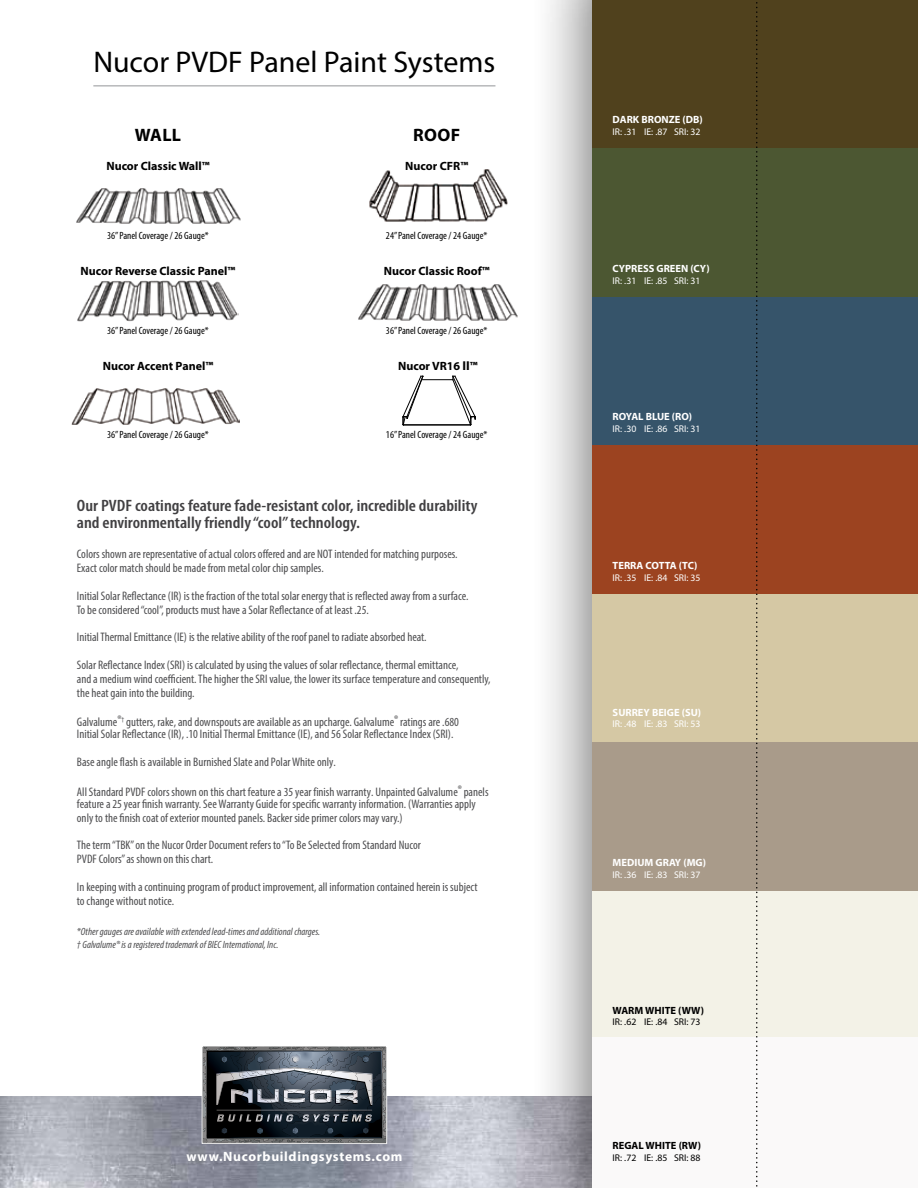
<style>
.page{position:relative;width:918px;height:1188px;background:#fff}
.page>*{position:absolute;margin:0;border:0;box-sizing:border-box;transform-origin:0 0}
.t1{font:30px "Myriad Pro";color:#000}
.t2{font:700 18px "Myriad Pro";letter-spacing:.02em;color:#000}
.t3{font:600 condensed 16.5px/16.5px "Myriad Pro";color:#414042;scale:1.1 1}
.t4{font:700 13.5px "Myriad Pro";letter-spacing:.05em;color:#fff}
.t5{font:condensed 12.3px/13.8px "Myriad Pro";color:#4d4d4f}
.t6{font:700 12px "Myriad Pro";color:#000}
.t7{font:condensed 10.5px "Myriad Pro";color:#000}
.t8{font:italic condensed 10.5px/13.5px "Myriad Pro";color:#4d4d4f}
.t9{font:700 10.5px "Myriad Pro";color:#fff}
.t10{font:700 10.5px "Myriad Pro";color:#000}
.t11{font:9.75px "Myriad Pro";color:#fff}
.t12{font:9.75px "Myriad Pro";color:#000}
.s1{font-size:12.9px}
</style>
<div class="page">
<img style="left:0;top:1096px;width:527px;height:92px">
<div style="left:527px;top:0;width:197px;height:1188px;background:#000;opacity:.5"></div>
<div style="left:592px;top:0;width:326px;height:149px;background:#50411d"></div>
<div style="left:592px;top:148px;width:326px;height:149px;background:#4c5732"></div>
<div style="left:592px;top:297px;width:326px;height:148px;background:#36546a"></div>
<div style="left:592px;top:446px;width:326px;height:148px;background:#9c4320"></div>
<div style="left:592px;top:594px;width:326px;height:148px;background:#d5c8a4"></div>
<div style="left:592px;top:743px;width:326px;height:148px;background:#a99b8a"></div>
<div style="left:592px;top:891px;width:326px;height:148px;background:#f3f2e7"></div>
<div style="left:592px;top:1038px;width:326px;height:150px;background:#faf9f9"></div>
<svg style="left:756px;top:2px;width:2px;height:1185px"></svg>
<svg style="left:204px;top:1048px;width:181px;height:94px;background:#444a52"></svg>
<div style="left:202px;top:1046px;width:185px;height:98px;border:1px solid #fff"></div>
<hr style="left:422px;top:379px;width:31px;height:1px;background:#000">
<hr style="left:403px;top:425px;width:67px;height:1px;background:#000">
<hr style="left:403px;top:424px;width:67px;height:1px;background:#000">
<svg style="left:452px;top:376px;width:24px;height:49px"></svg>
<svg style="left:402px;top:376px;width:22px;height:49px"></svg>
<img style="left:358px;top:284px;width:160px;height:37px">
<img style="left:77px;top:280px;width:162px;height:42px">
<img style="left:369px;top:169px;width:139px;height:53px">
<img style="left:76px;top:188px;width:165px;height:36px">
<img style="left:72px;top:388px;width:167px;height:37px">
<hr style="left:93px;top:86px;width:402px;height:1px;background:#939598">
<h1 class="t1" style="left:93px;top:43px;width:404px">Nucor PVDF Panel Paint Systems</h1>
<h2 class="t2" style="left:135px;top:123px;width:48px">WALL</h2>
<h2 class="t2" style="left:413px;top:123px;width:48px">ROOF</h2>
<p class="t6" style="left:106px;top:158px;width:105px">Nucor Classic Wall™</p>
<p class="t6" style="left:405px;top:158px;width:64px">Nucor CFR™</p>
<p class="t7" style="left:107px;top:229px;width:103px">36” Panel Coverage / 26 Gauge*</p>
<p class="t7" style="left:386px;top:229px;width:103px">24” Panel Coverage / 24 Gauge*</p>
<p class="t6" style="left:81px;top:263px;width:156px">Nucor Reverse Classic Panel™</p>
<p class="t6" style="left:384px;top:263px;width:107px">Nucor Classic Roof™</p>
<p class="t7" style="left:107px;top:324px;width:103px">36” Panel Coverage / 26 Gauge*</p>
<p class="t7" style="left:386px;top:324px;width:103px">36” Panel Coverage / 26 Gauge*</p>
<p class="t6" style="left:103px;top:358px;width:112px">Nucor Accent Panel™</p>
<p class="t6" style="left:398px;top:358px;width:81px">Nucor VR16 <span class="s1">II</span>™</p>
<p class="t7" style="left:107px;top:428px;width:103px">36” Panel Coverage / 26 Gauge*</p>
<p class="t7" style="left:386px;top:428px;width:103px">16” Panel Coverage / 24 Gauge*</p>
<h3 class="t3" style="left:77px;top:497px;width:366px">Our PVDF coatings feature fade-resistant color, incredible durability and environmentally friendly “cool” technology.</h3>
<p class="t5" style="left:77px;top:547px;width:382px">Colors shown are representative of actual colors offered and are NOT intended for matching purposes.<br>Exact color match should be made from metal color chip samples.</p>
<p class="t5" style="left:77px;top:589px;width:393px">Initial Solar Reflectance (IR) is the fraction of the total solar energy that is reflected away from a surface.<br>To be considered “cool”, products must have a Solar Reflectance of at least .25.</p>
<p class="t5" style="left:77px;top:630px;width:351px">Initial Thermal Emittance (IE) is the relative ability of the roof panel to radiate absorbed heat.</p>
<p class="t5" style="left:77px;top:658px;width:415px">Solar Reflectance Index (SRI) is calculated by using the values of solar reflectance, thermal emittance,<br>and a medium wind coefficient. The higher the SRI value, the lower its surface temperature and consequently, the heat gain into the building.</p>
<p class="t5" style="left:77px;top:716px;width:384px;line-height:12.1px">Galvalume<sup>®</sup><sup>†</sup> gutters, rake, and downspouts are available as an upcharge. Galvalume<sup>®</sup> ratings are .680<br>Initial Solar Reflectance (IR), .10 Initial Thermal Emittance (IE), and 56 Solar Reflectance Index (SRI).</p>
<p class="t5" style="left:77px;top:755px;width:260px">Base angle flash is available in Burnished Slate and Polar White only.</p>
<p class="t5" style="left:77px;top:785px;width:413px;line-height:12.1px">All Standard PVDF colors shown on this chart feature a 35 year finish warranty. Unpainted Galvalume<sup>®</sup> panels feature a 25 year finish warranty. See Warranty Guide for specific warranty information. (Warranties apply</p>
<p class="t5" style="left:77px;top:811px;width:327px">only to the finish coat of exterior mounted panels. Backer side primer colors may vary.)</p>
<p class="t5" style="left:77px;top:838px;width:346px">The term “TBK” on the Nucor Order Document refers to “To Be Selected from Standard Nucor<br>PVDF Colors” as shown on this chart.</p>
<p class="t5" style="left:77px;top:880px;width:402px">In keeping with a continuing program of product improvement, all information contained herein is subject to change without notice.</p>
<p class="t8" style="left:77px;top:924px;width:245px">*Other gauges are available with extended lead-times and additional charges. † Galvalume® is a registered trademark of BIEC International, Inc.</p>
<p class="t4" style="left:186px;top:1147px;width:218px">www.Nucorbuildingsystems.com</p>
<p class="t9" style="left:613px;top:113px;width:92px">DARK BRONZE (DB)</p>
<p class="t11" style="left:613px;top:126px;width:89px">IR: .31 IE: .87 SRI: 32</p>
<p class="t9" style="left:613px;top:261px;width:99px">CYPRESS GREEN (CY)</p>
<p class="t11" style="left:613px;top:274px;width:89px">IR: .31 IE: .85 SRI: 31</p>
<p class="t9" style="left:613px;top:410px;width:81px">ROYAL BLUE (RO)</p>
<p class="t11" style="left:613px;top:423px;width:89px">IR: .30 IE: .86 SRI: 31</p>
<p class="t9" style="left:613px;top:559px;width:86px">TERRA COTTA (TC)</p>
<p class="t11" style="left:613px;top:572px;width:89px">IR: .35 IE: .84 SRI: 35</p>
<p class="t9" style="left:613px;top:705px;width:90px">SURREY BEIGE (SU)</p>
<p class="t11" style="left:613px;top:718px;width:89px">IR: .48 IE: .83 SRI: 53</p>
<p class="t9" style="left:613px;top:855px;width:95px">MEDIUM GRAY (MG)</p>
<p class="t11" style="left:613px;top:868px;width:89px">IR: .36 IE: .83 SRI: 37</p>
<p class="t10" style="left:613px;top:1003px;width:93px">WARM WHITE (WW)</p>
<p class="t12" style="left:613px;top:1016px;width:89px">IR: .62 IE: .84 SRI: 73</p>
<p class="t10" style="left:613px;top:1139px;width:90px">REGAL WHITE (RW)</p>
<p class="t12" style="left:613px;top:1152px;width:89px">IR: .72 IE: .85 SRI: 88</p>
</div>
